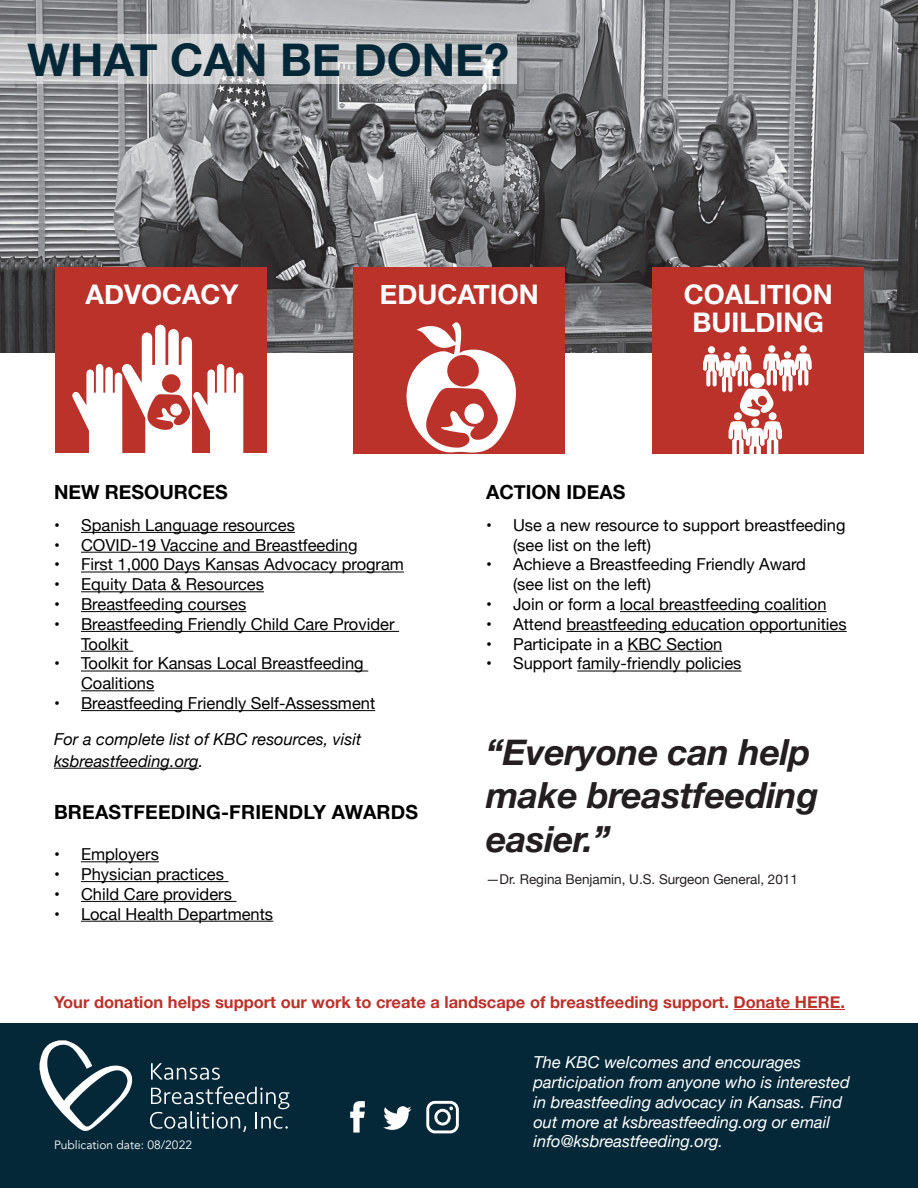
<style>
.page{position:relative;width:918px;height:1188px;background:#fff}
.page>*{position:absolute;margin:0;border:0;box-sizing:border-box;transform-origin:0 0}
.t1{font:700 45px "Helvetica Neue";color:#052839}
.t2{font:italic 700 36px/43.2px "Helvetica Neue";letter-spacing:-.01em;color:#231f20}
.t3{font:700 27px/28.5px "Helvetica Neue";color:#fff;text-align:center}
.t4{font:700 19.5px "Helvetica Neue";color:#000}
.t5{font:16.5px/19.8px "Helvetica Neue";color:#000}
.t6{font:italic 16.5px/19.8px "Helvetica Neue";color:#fff}
.t7{font:700 16.5px "Helvetica Neue";color:#bb322b}
.t8{font:italic 16.5px/21.6px "Helvetica Neue";color:#000}
.t9{font:13.5px "Helvetica Neue";color:#231f20}
.t10{font:12px "Avenir";color:#fff}
</style>
<div class="page">
<img style="left:0;top:0;width:918px;height:353px">
<div style="left:55px;top:268px;width:211px;height:185px;background:#bb322b"></div>
<div style="left:354px;top:268px;width:211px;height:186px;background:#bb322b"></div>
<div style="left:652px;top:268px;width:212px;height:186px;background:#bb322b"></div>
<hr style="left:81px;top:532px;width:214px;height:1px;background:#000">
<hr style="left:81px;top:552px;width:267px;height:1px;background:#000">
<hr style="left:81px;top:572px;width:323px;height:1px;background:#000">
<hr style="left:81px;top:591px;width:183px;height:1px;background:#000">
<hr style="left:81px;top:611px;width:165px;height:1px;background:#000">
<hr style="left:81px;top:631px;width:318px;height:1px;background:#000">
<hr style="left:81px;top:651px;width:52px;height:1px;background:#000">
<hr style="left:81px;top:671px;width:287px;height:1px;background:#000">
<hr style="left:81px;top:690px;width:73px;height:1px;background:#000">
<hr style="left:81px;top:710px;width:294px;height:1px;background:#000">
<hr style="left:54px;top:768px;width:145px;height:1px;background:#000">
<hr style="left:81px;top:861px;width:78px;height:1px;background:#000">
<hr style="left:81px;top:881px;width:148px;height:1px;background:#000">
<hr style="left:81px;top:901px;width:156px;height:1px;background:#000">
<hr style="left:81px;top:921px;width:192px;height:1px;background:#000">
<hr style="left:620px;top:611px;width:207px;height:1px;background:#000">
<hr style="left:566px;top:631px;width:281px;height:1px;background:#000">
<hr style="left:628px;top:651px;width:94px;height:1px;background:#000">
<hr style="left:577px;top:671px;width:165px;height:1px;background:#000">
<div style="left:0;top:1024px;width:918px;height:164px;background:#052839"></div>
<svg style="left:40px;top:1040px;width:93px;height:91px"></svg>
<svg style="left:151px;top:1063px;width:69px;height:17px"></svg>
<svg style="left:150px;top:1086px;width:139px;height:46px"></svg>
<svg style="left:383px;top:1106px;width:29px;height:24px"></svg>
<svg style="left:350px;top:1101px;width:15px;height:32px"></svg>
<svg style="left:426px;top:1101px;width:33px;height:32px"></svg>
<svg style="left:703px;top:345px;width:109px;height:109px"></svg>
<svg style="left:72px;top:325px;width:171px;height:128px"></svg>
<svg style="left:407px;top:322px;width:109px;height:131px"></svg>
<div style="left:464px;top:403px;width:20px;height:21px;background:#fff;border-radius:9px"></div>
<div style="left:162px;top:374px;width:19px;height:19px;background:#bb322b;border-radius:50%"></div>
<hr style="left:734px;top:1009px;width:111px;height:1px;background:#bb322b">
<svg style="left:0;top:35px;width:516px;height:49px;background:#c7c7c8"></svg>
<p class="t1" style="left:28px;top:25px;width:483px">WHAT CAN BE DONE?</p>
<p class="t3" style="left:86px;top:280px;width:155px">ADVOCACY</p>
<p class="t3" style="left:380px;top:280px;width:161px">EDUCATION</p>
<p class="t3" style="left:684px;top:280px;width:150px">COALITION<br>BUILDING</p>
<p class="t4" style="left:54px;top:477px;width:175px">NEW RESOURCES</p>
<p class="t5" style="left:54px;top:516px;width:242px">• Spanish Language resources</p>
<p class="t5" style="left:54px;top:536px;width:305px">• COVID-19 Vaccine and Breastfeeding</p>
<p class="t5" style="left:54px;top:556px;width:352px">• First 1,000 Days Kansas Advocacy program</p>
<p class="t5" style="left:54px;top:575px;width:212px">• Equity Data &amp; Resources</p>
<p class="t5" style="left:54px;top:595px;width:194px">• Breastfeeding courses</p>
<p class="t5" style="left:81px;top:615px;width:315px;text-indent:-27px">• Breastfeeding Friendly Child Care Provider<br>Toolkit</p>
<p class="t5" style="left:81px;top:655px;width:284px;text-indent:-27px">• Toolkit for Kansas Local Breastfeeding<br>Coalitions</p>
<p class="t5" style="left:54px;top:694px;width:323px">• Breastfeeding Friendly Self-Assessment</p>
<p class="t8" style="left:54px;top:729px;width:309px">For a complete list of KBC resources, visit ksbreastfeeding.org.</p>
<p class="t4" style="left:54px;top:797px;width:366px">BREASTFEEDING-FRIENDLY AWARDS</p>
<p class="t5" style="left:54px;top:845px;width:106px">• Employers</p>
<p class="t5" style="left:54px;top:865px;width:172px">• Physician practices</p>
<p class="t5" style="left:54px;top:885px;width:179px">• Child Care providers</p>
<p class="t5" style="left:54px;top:905px;width:221px">• Local Health Departments</p>
<p class="t4" style="left:486px;top:477px;width:141px">ACTION IDEAS</p>
<p class="t5" style="left:513px;top:516px;width:334px;text-indent:-27px">• Use a new resource to support breastfeeding (see list on the left)</p>
<p class="t5" style="left:513px;top:556px;width:295px;text-indent:-27px">• Achieve a Breastfeeding Friendly Award (see list on the left)</p>
<p class="t5" style="left:486px;top:595px;width:342px">• Join or form a local breastfeeding coalition</p>
<p class="t5" style="left:486px;top:615px;width:362px">• Attend breastfeeding education opportunities</p>
<p class="t5" style="left:486px;top:635px;width:238px">• Participate in a KBC Section</p>
<p class="t5" style="left:486px;top:655px;width:257px">• Support family-friendly policies</p>
<p class="t2" style="left:486px;top:732px;width:334px">“Everyone can help make breastfeeding easier.”</p>
<p class="t9" style="left:486px;top:870px;width:313px">—Dr. Regina Benjamin, U.S. Surgeon General, 2011</p>
<p class="t7" style="left:54px;top:989px;width:793px">Your donation helps support our work to create a landscape of breastfeeding support. Donate HERE.</p>
<p class="t6" style="left:534px;top:1053px;width:318px">The KBC welcomes and encourages participation from anyone who is interested in breastfeeding advocacy in Kansas. Find out more at ksbreastfeeding.org or email</p>
<p class="t10" style="left:54px;top:1138px;width:140px">Publication date: 08/2022</p>
<p class="t6" style="left:534px;top:1133px;width:191px">info@ksbreastfeeding.org.</p>
</div>
